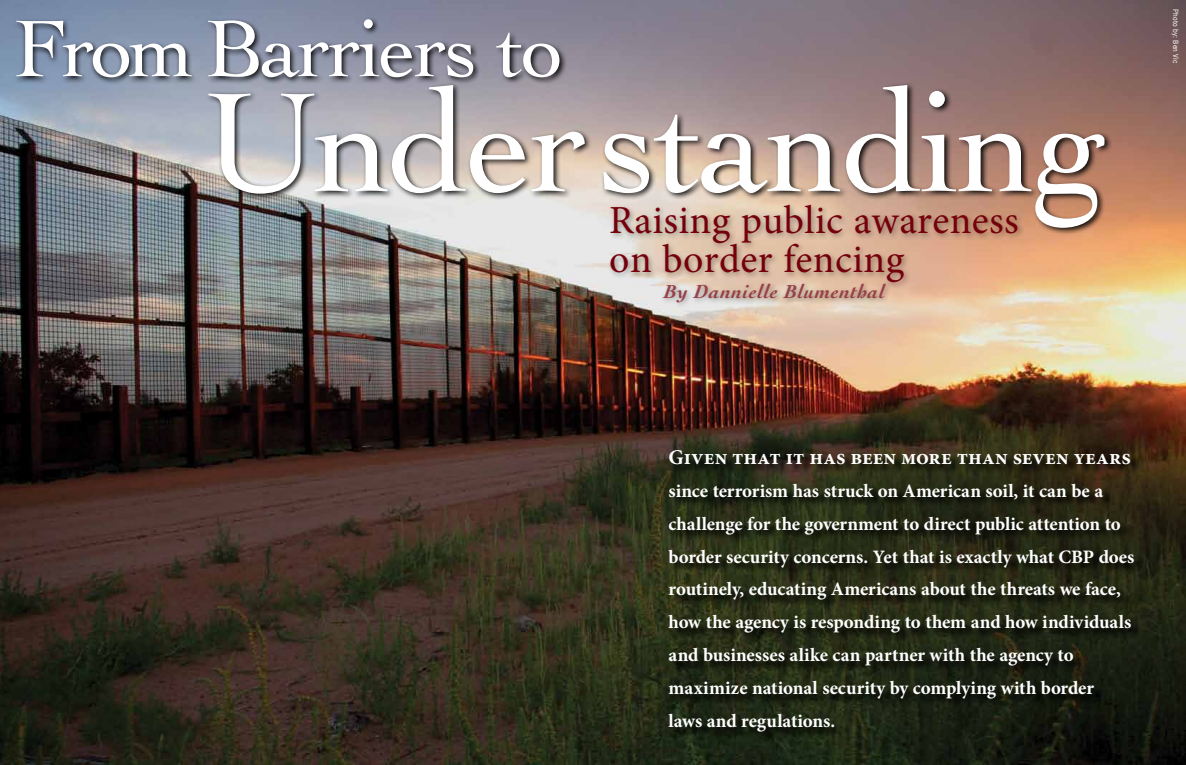
<style>
.page{position:relative;width:1186px;height:765px;background:#fff}
.page>*{position:absolute;margin:0;border:0;box-sizing:border-box;transform-origin:0 0}
.t1{font:148.5px "Cochin LT Std";letter-spacing:-.015em;color:#fff}
.t2{font:84.4px "Cochin LT Std";letter-spacing:-.025em;color:#fff}
.t3{font:39.8px/38.8px "Minion Pro";letter-spacing:.01em;color:#74000c}
.t4{font:700 20.9px "Minion Pro";color:#fff}
.t5{font:italic 700 19.9px "Cochin LT Std";letter-spacing:.025em;color:#974048}
.t6{font:700 18.9px/32.9px "Minion Pro";color:#fff}
.t7{font:condensed 8px "ITC Franklin Gothic Std";letter-spacing:.02em;color:#fff}
</style>
<div class="page">
<img style="left:0;top:0;width:1186px;height:765px">
<div style="left:13px;top:16px;width:553px;height:68px;background:#000;opacity:.91"></div>
<svg style="left:670px;top:450px;width:475px;height:292px;background:#212513"></svg>
<div style="left:205px;top:82px;width:907px;height:153px;background:#000;opacity:.91"></div>
<div style="left:607px;top:202px;width:417px;height:87px;background:#000;opacity:.35"></div>
<div style="left:659px;top:280px;width:232px;height:29px;background:#000;opacity:.35"></div>
<h2 class="t2" style="left:13px;top:0;width:552px">From Barriers to</h2>
<h1 class="t1" style="left:202px;top:57px;width:908px">Understanding</h1>
<h3 class="t3" style="left:609px;top:202px;width:411px">Raising public awareness on border fencing</h3>
<p class="t5" style="left:664px;top:280px;width:222px">By Dannielle Blumenthal</p>
<p class="t7" style="left:1180px;top:9px;width:56px;rotate:90deg">Photo by: Ben Vic</p>
<p class="t4" style="left:669px;top:443px;width:464px">Given that it has been more than seven years</p>
<p class="t6" style="left:669px;top:474px;width:467px">since terrorism has struck on American soil, it can be a challenge for the government to direct public attention to border security concerns. Yet that is exactly what CBP does routinely, educating Americans about the threats we face, how the agency is responding to them and how individuals and businesses alike can partner with the agency to maximize national security by complying with border<br>laws and regulations.</p>
</div>
